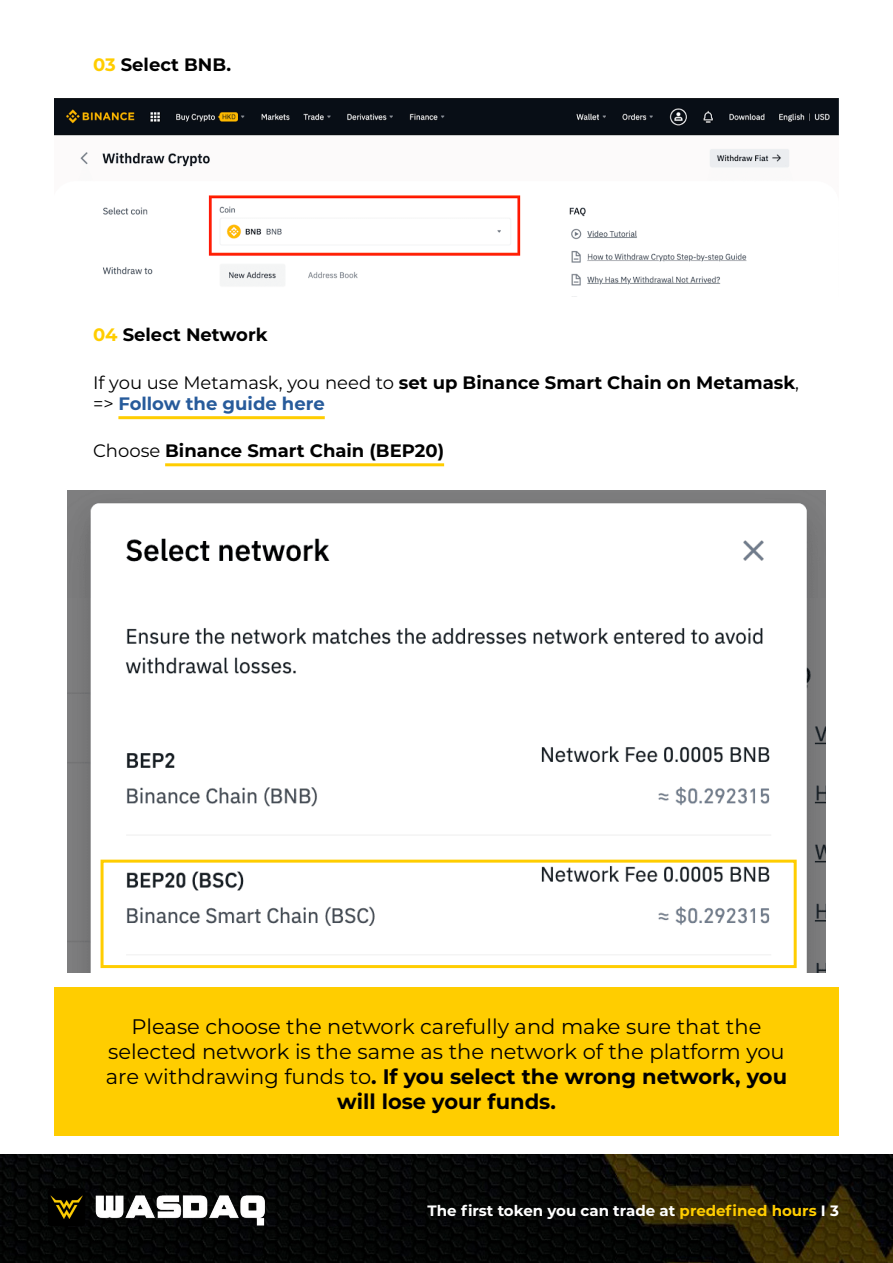
<style>
.page{position:relative;width:893px;height:1263px;background:#fff}
.page>*{position:absolute;margin:0;border:0;box-sizing:border-box;transform-origin:0 0}
.t1{font:21px/25.2px "Montserrat";color:#000;text-align:center}
.t2{font:700 18px/21.6px "Montserrat";color:#000}
.t3{font:700 18px "Montserrat";color:#010101}
.t4{font:700 15px "Montserrat";color:#fff}
.s1{color:#ffcd00}
.s2{font-weight:400}
.s3{color:#275b9b}
.s4{font-weight:700}
</style>
<div class="page">
<img style="left:0;top:1154px;width:893px;height:109px">
<img style="left:29px;top:1177px;width:252px;height:64px">
<img style="left:54px;top:99px;width:785px;height:198px">
<img style="left:68px;top:490px;width:757px;height:482px">
<hr style="left:118px;top:416px;width:207px;height:3px;background:#ffcd00">
<hr style="left:165px;top:463px;width:279px;height:3px;background:#ffcd00">
<div style="left:54px;top:987px;width:785px;height:148px;background:#ffcd00"></div>
<div style="left:101px;top:860px;width:696px;height:108px;border:3px solid #ffcd00"></div>
<p class="t3" style="left:93px;top:52px;width:140px"><span class="s1">03</span> Select BNB.</p>
<p class="t3" style="left:93px;top:322px;width:176px"><span class="s1">04</span> Select Network</p>
<p class="t2" style="left:93px;top:370px;width:707px"><span class="s2">If you use Metamask, you need to</span> set up Binance Smart Chain on Metamask<span class="s2">, =&gt;</span> <span class="s3">Follow the guide here</span></p>
<p class="t2" style="left:93px;top:439px;width:353px"><span class="s2">Choose</span> Binance Smart Chain (BEP20)</p>
<p class="t1" style="left:106px;top:1013px;width:683px">Please choose the network carefully and make sure that the selected network is the same as the network of the platform you are withdrawing funds to<span class="s4">. If you select the wrong network, you will lose your funds.</span></p>
<p class="t4" style="left:428px;top:1200px;width:413px">The first token you can trade at <span class="s1">predefined hours</span> I 3</p>
</div>
